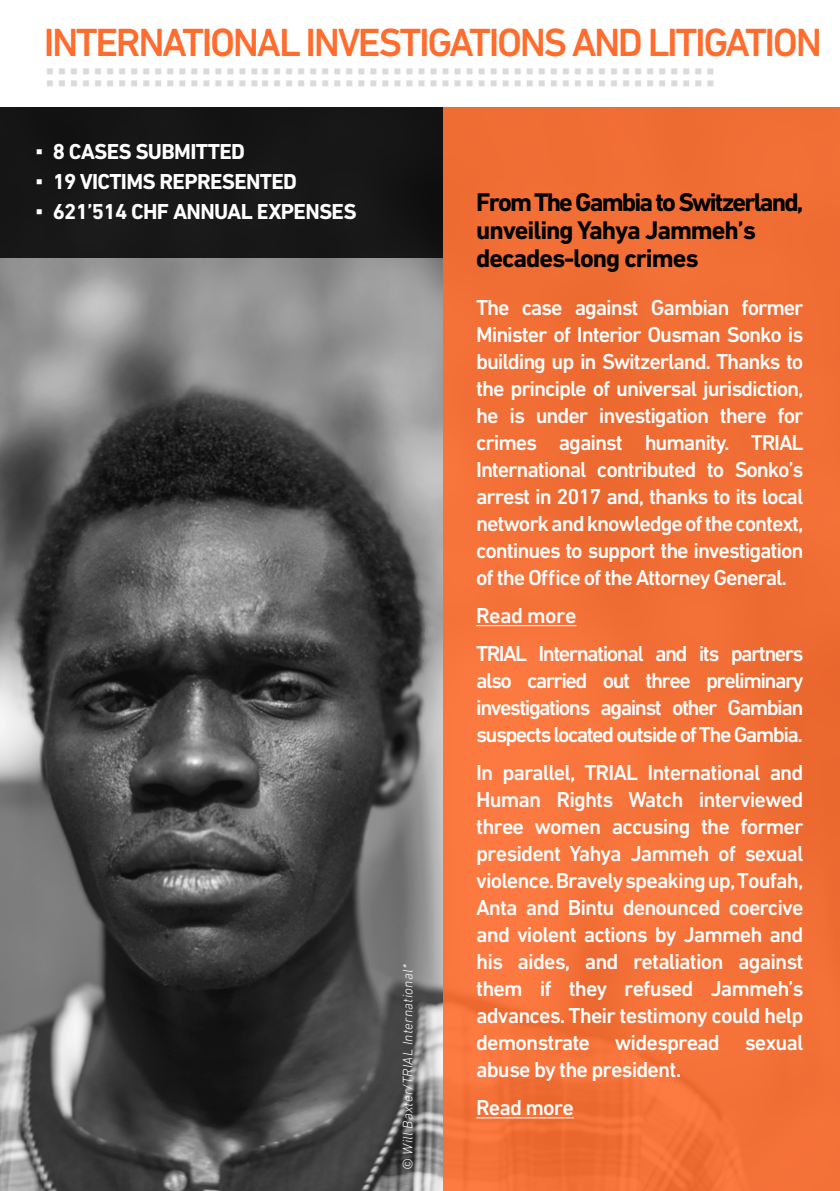
<style>
.page{position:relative;width:840px;height:1191px;background:#fff}
.page>*{position:absolute;margin:0;border:0;box-sizing:border-box;transform-origin:0 0}
.t1{font:500 40px "DIN Next CYR";letter-spacing:-.06em;color:#ff6d2e}
.t2{font:700 26px/28px "DIN Next CYR";letter-spacing:-.04em;color:#000}
.t3{font:500 22px/27px "DIN Next CYR";letter-spacing:-.05em;color:#fff;text-align:justify}
.t4{font:700 22px "DIN Next CYR";letter-spacing:-.03em;color:#fff}
.t5{font:500 22px/38px "DIN Next CYR";letter-spacing:-.07em;color:#fff}
.t6{font:italic 300 14px "DIN Next CYR";letter-spacing:.02em;color:#fff}
.s1{font-family:"Arial";font-weight:400}
</style>
<div class="page">
<img style="left:0;top:258px;width:443px;height:933px">
<div style="left:0;top:108px;width:443px;height:150px;background:#171717"></div>
<div style="left:443px;top:108px;width:396px;height:1083px;background:#f26f36"></div>
<hr style="left:476px;top:625px;width:100px;height:1px;background:#fff">
<hr style="left:476px;top:1117px;width:97px;height:1px;background:#fff">
<img style="left:264px;top:68px;width:448px;height:19px">
<img style="left:47px;top:68px;width:217px;height:19px">
<h1 class="t1" style="left:44px;top:19px;width:779px">INTERNATIONAL INVESTIGATIONS AND LITIGATION</h1>
<p class="t4" style="left:36px;top:138px;width:211px"><span class="s1">▪</span> 8 CASES SUBMITTED</p>
<p class="t4" style="left:36px;top:168px;width:263px"><span class="s1">▪</span> 19 VICTIMS REPRESENTED</p>
<p class="t4" style="left:36px;top:198px;width:322px"><span class="s1">▪</span> 621’514 CHF ANNUAL EXPENSES</p>
<p class="t6" style="left:399px;top:1170px;width:207px;rotate:-90deg">© Will Baxter/TRIAL International*</p>
<p class="t2" style="left:476px;top:188px;width:328px">From The Gambia to Switzerland, unveiling Yahya Jammeh’s decades-long crimes</p>
<p class="t3" style="left:476px;top:294px;width:328px">The case against Gambian former Minister of Interior Ousman Sonko is building up in Switzerland. Thanks to the principle of universal jurisdiction, he is under investigation there for crimes against humanity. TRIAL International contributed to Sonko’s arrest in 2017 and, thanks to its local network and knowledge of the context, continues to support the investigation of the Office of the Attorney General.</p>
<p class="t5" style="left:476px;top:597px;width:328px">Read more<br>TRIAL International and its partners</p>
<p class="t3" style="left:476px;top:667px;width:328px">also carried out three preliminary investigations against other Gambian suspects located outside of The Gambia.</p>
<p class="t3" style="left:476px;top:759px;width:328px">In parallel, TRIAL International and Human Rights Watch interviewed three women accusing the former president Yahya Jammeh of sexual violence. Bravely speaking up, Toufah, Anta and Bintu denounced coercive and violent actions by Jammeh and his aides, and retaliation against them if they refused Jammeh’s advances. Their testimony could help demonstrate widespread sexual abuse by the president.</p>
<p class="t3" style="left:476px;top:1094px;width:99px">Read more</p>
</div>
